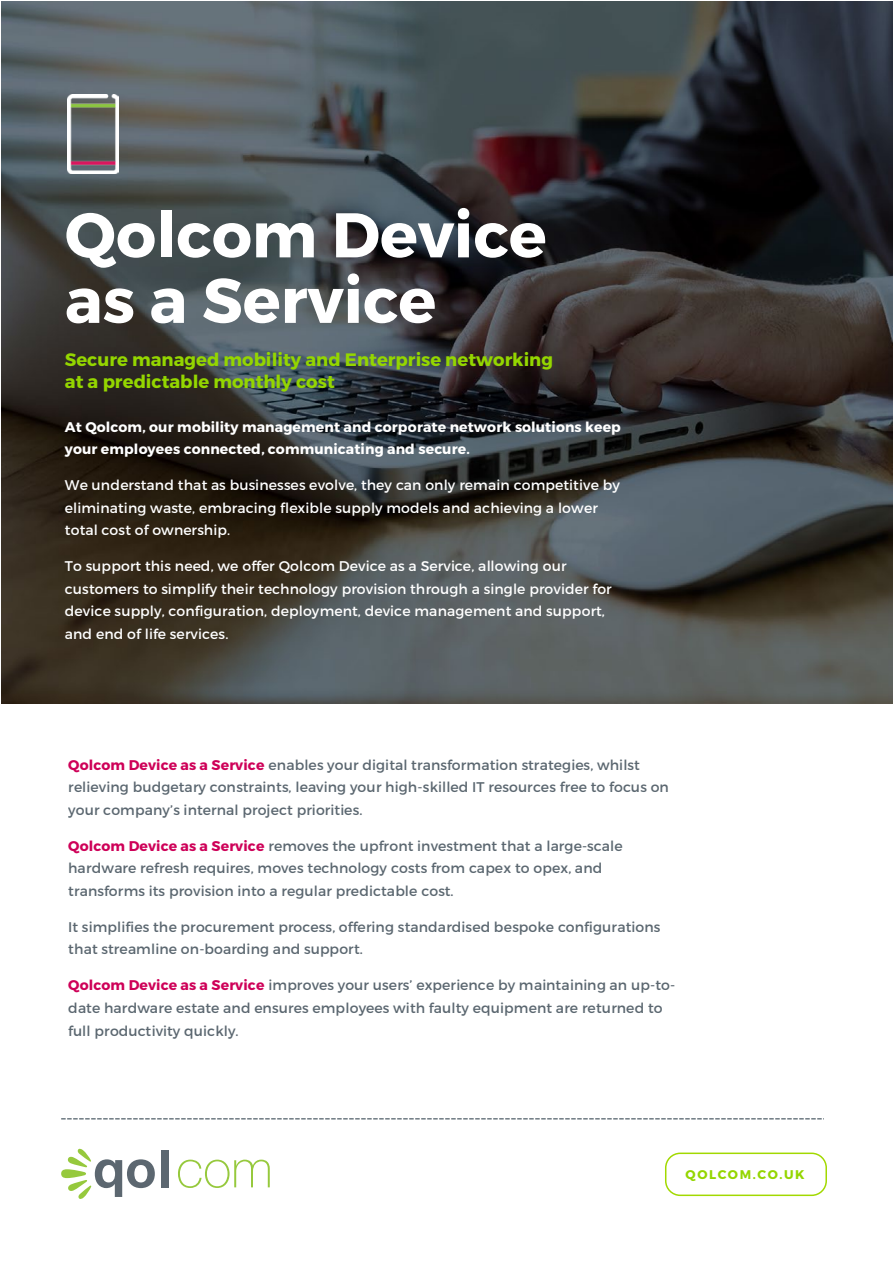
<style>
.page{position:relative;width:893px;height:1263px;background:#fff}
.page>*{position:absolute;margin:0;border:0;box-sizing:border-box;transform-origin:0 0}
.t1{font:700 63px/65.6px "Montserrat";color:#fff}
.t2{font:700 18px/22.6px "Montserrat";color:#94d600}
.t3{font:14.1px/22.5px "Montserrat";letter-spacing:.005em;color:#5b6770}
.t4{font:14.1px/22.5px "Montserrat";letter-spacing:.005em;color:#fff}
.t5{font:700 14.1px/22.4px "Montserrat";letter-spacing:.01em;color:#fff}
.t6{font:700 12.6px "Montserrat";letter-spacing:.135em;color:#94d600}
.s1{font-weight:700;color:#ce0058}
</style>
<div class="page">
<img style="left:1px;top:2px;width:891px;height:701px">
<img style="left:65px;top:204px;width:770px;height:149px">
<img style="left:65px;top:348px;width:489px;height:54px">
<svg style="left:61px;top:1118px;width:763px;height:1px"></svg>
<div style="left:161px;top:1150px;width:8px;height:37px;background:#5c6770"></div>
<svg style="left:178px;top:1159px;width:92px;height:29px"></svg>
<svg style="left:61px;top:1149px;width:94px;height:50px"></svg>
<div style="left:665px;top:1152px;width:162px;height:44px;border:2px solid #a2d900;border-radius:15px"></div>
<img style="left:65px;top:414px;width:570px;height:288px">
<img style="left:68px;top:95px;width:51px;height:78px">
<p class="t1" style="left:65px;top:203px;width:483px">Qolcom Device as a Service</p>
<p class="t2" style="left:65px;top:348px;width:490px">Secure managed mobility and Enterprise networking at a predictable monthly cost</p>
<p class="t5" style="left:65px;top:416px;width:557px">At Qolcom, our mobility management and corporate network solutions keep your employees connected, communicating and secure.</p>
<p class="t4" style="left:65px;top:474px;width:556px">We understand that as businesses evolve, they can only remain competitive by eliminating waste, embracing flexible supply models and achieving a lower total cost of ownership.</p>
<p class="t4" style="left:65px;top:555px;width:548px">To support this need, we offer Qolcom Device as a Service, allowing our customers to simplify their technology provision through a single provider for device supply, configuration, deployment, device management and support, and end of life services.</p>
<p class="t3" style="left:68px;top:754px;width:602px"><span class="s1">Qolcom Device as a Service</span> enables your digital transformation strategies, whilst relieving budgetary constraints, leaving your high-skilled IT resources free to focus on your company’s internal project priorities.</p>
<p class="t3" style="left:68px;top:835px;width:556px"><span class="s1">Qolcom Device as a Service</span> removes the upfront investment that a large-scale hardware refresh requires, moves technology costs from capex to opex, and transforms its provision into a regular predictable cost.</p>
<p class="t3" style="left:68px;top:916px;width:593px">It simplifies the procurement process, offering standardised bespoke configurations that streamline on-boarding and support.</p>
<p class="t3" style="left:68px;top:974px;width:609px"><span class="s1">Qolcom Device as a Service</span> improves your users’ experience by maintaining an up-to&shy;date hardware estate and ensures employees with faulty equipment are returned to full productivity quickly.</p>
<p class="t6" style="left:685px;top:1166px;width:121px">QOLCOM.CO.UK</p>
</div>
